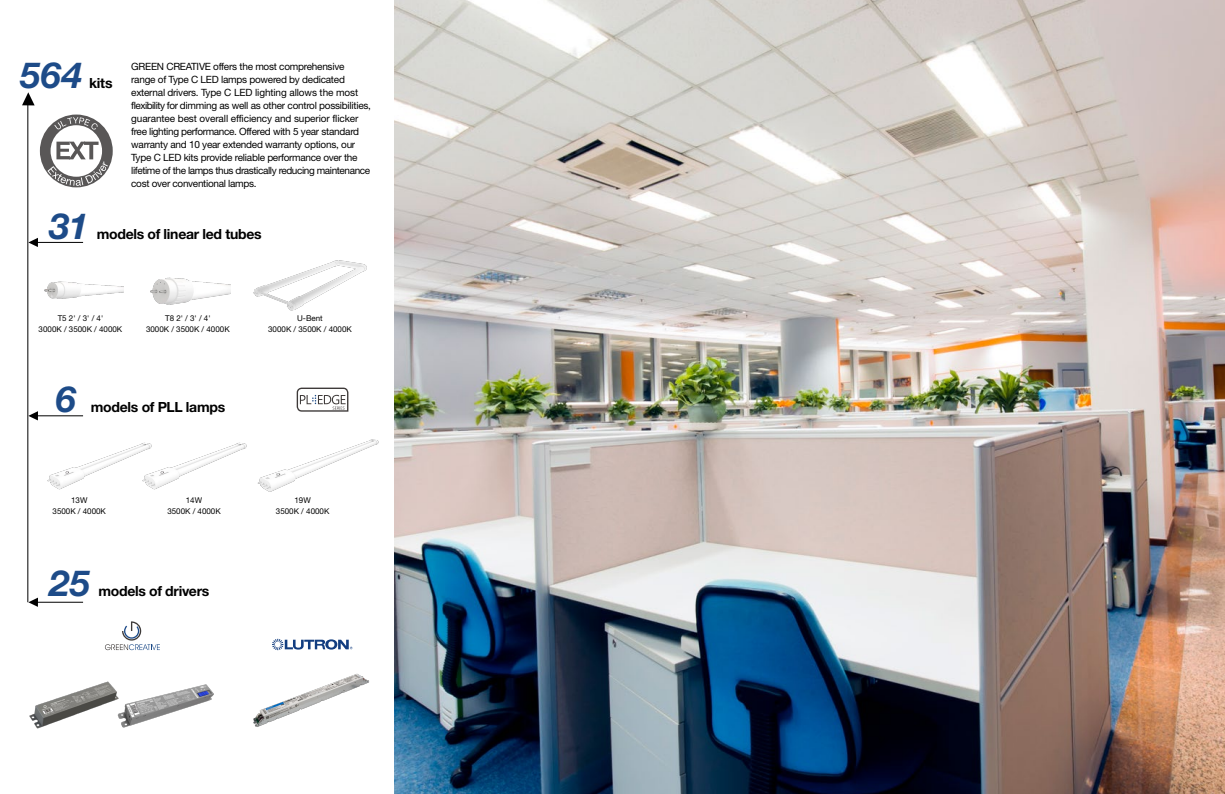
<style>
.page{position:relative;width:1225px;height:794px;background:#fff}
.page>*{position:absolute;margin:0;border:0;box-sizing:border-box;transform-origin:0 0}
.t1{font:italic 700 36px "Helvetica Neue LT Pro";letter-spacing:.015em;color:#1d4b88}
.t2{font:700 14px "Helvetica Neue LT Pro";letter-spacing:-.02em;color:#000}
.t3{font:10px/13px "Helvetica Neue LT Pro";letter-spacing:-.025em;color:#000}
.t4{font:8px/11px "Helvetica Neue LT Pro";color:#000;text-align:center}
</style>
<div class="page">
<img style="left:395px;top:0;width:830px;height:794px">
<hr style="left:27px;top:98px;width:1px;height:504px;background:#000">
<hr style="left:32px;top:242px;width:51px;height:1px;background:#000">
<hr style="left:32px;top:415px;width:51px;height:1px;background:#000">
<hr style="left:32px;top:602px;width:51px;height:1px;background:#000">
<img style="left:121px;top:684px;width:93px;height:44px">
<img style="left:253px;top:673px;width:116px;height:54px">
<img style="left:150px;top:277px;width:81px;height:28px">
<img style="left:44px;top:281px;width:79px;height:18px">
<img style="left:253px;top:260px;width:114px;height:51px">
<img style="left:47px;top:445px;width:90px;height:45px">
<img style="left:137px;top:442px;width:101px;height:48px">
<img style="left:238px;top:439px;width:141px;height:53px">
<svg style="left:297px;top:387px;width:51px;height:25px"></svg>
<img style="left:29px;top:681px;width:92px;height:48px">
<svg style="left:105px;top:621px;width:55px;height:29px"></svg>
<svg style="left:272px;top:639px;width:80px;height:11px"></svg>
<div style="left:40px;top:115px;width:73px;height:72px;background:#595757;border-radius:50%"></div>
<div style="left:51px;top:125px;width:51px;height:52px;background:#fff;border-radius:50%"></div>
<svg style="left:54px;top:117px;width:44px;height:13px"></svg>
<svg style="left:47px;top:142px;width:61px;height:44px"></svg>
<svg style="left:22px;top:92px;width:13px;height:13px"></svg>
<svg style="left:28px;top:238px;width:10px;height:9px"></svg>
<svg style="left:28px;top:411px;width:10px;height:9px"></svg>
<svg style="left:28px;top:597px;width:10px;height:10px"></svg>
<h1 class="t1" style="left:20px;top:53px;width:63px">564</h1>
<h2 class="t2" style="left:89px;top:74px;width:25px">kits</h2>
<p class="t3" style="left:131px;top:59px;width:241px">GREEN CREATIVE offers the most comprehensive range of Type C LED lamps powered by dedicated external drivers. Type C LED lighting allows the most flexibility for dimming as well as other control possibilities, guarantee best overall efficiency and superior flicker free lighting performance. Offered with 5 year standard warranty and 10 year extended warranty options, our Type C LED kits provide reliable performance over the lifetime of the lamps thus drastically reducing maintenance cost over conventional lamps.</p>
<h1 class="t1" style="left:49px;top:203px;width:40px">31</h1>
<h2 class="t2" style="left:97px;top:225px;width:166px">models of linear led tubes</h2>
<p class="t4" style="left:39px;top:312px;width:85px">T5 2' / 3' / 4'<br>3000K / 3500K / 4000K</p>
<p class="t4" style="left:146px;top:312px;width:85px">T8 2' / 3' / 4'<br>3000K / 3500K / 4000K</p>
<p class="t4" style="left:268px;top:312px;width:85px">U-Bent<br>3000K / 3500K / 4000K</p>
<h1 class="t1" style="left:56px;top:376px;width:22px">6</h1>
<h2 class="t2" style="left:91px;top:398px;width:136px">models of PLL lamps</h2>
<p class="t4" style="left:53px;top:494px;width:55px">13W<br>3500K / 4000K</p>
<p class="t4" style="left:167px;top:494px;width:55px">14W<br>3500K / 4000K</p>
<h1 class="t1" style="left:49px;top:560px;width:42px">25</h1>
<h2 class="t2" style="left:98px;top:582px;width:113px">models of drivers</h2>
<p class="t4" style="left:276px;top:494px;width:55px">19W<br>3500K / 4000K</p>
</div>
